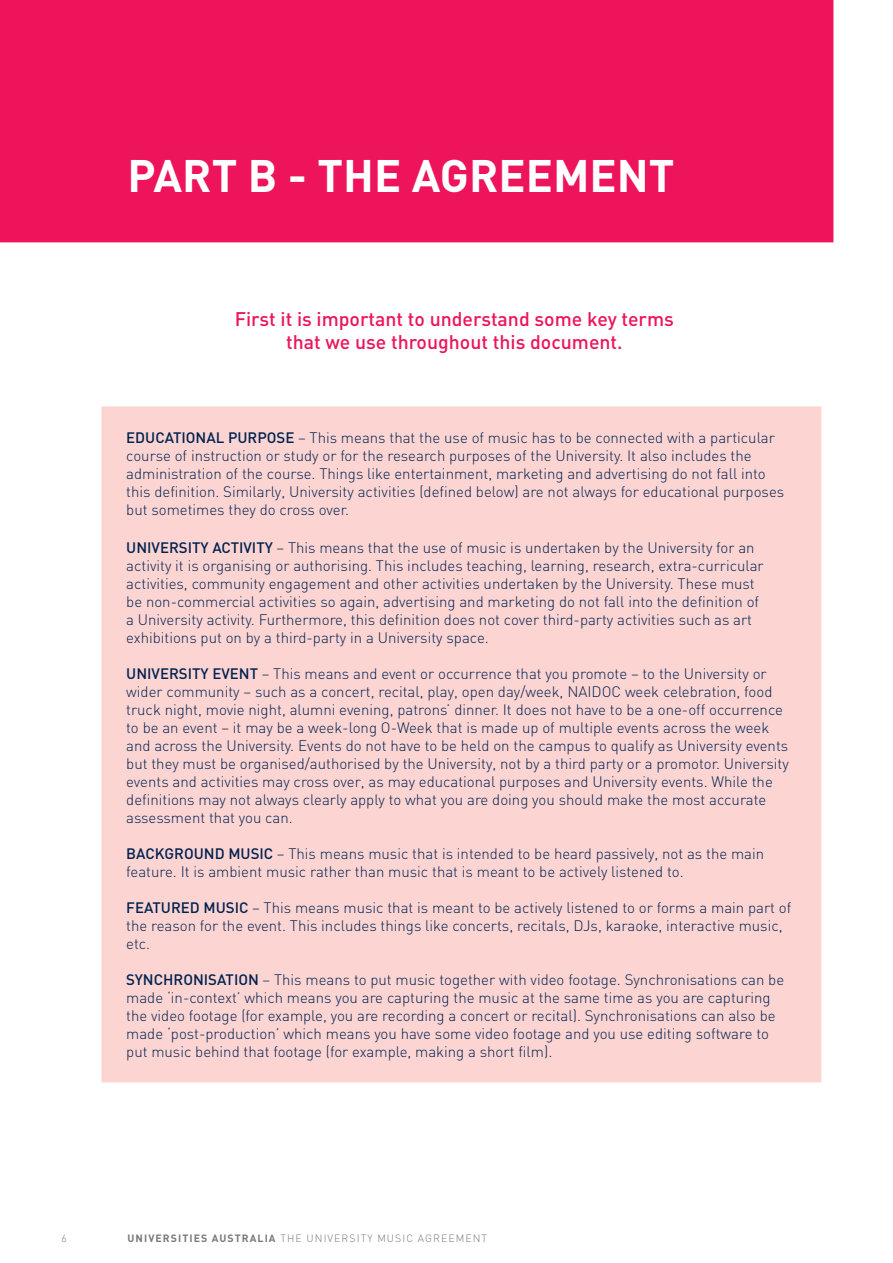
<style>
.page{position:relative;width:893px;height:1263px;background:#fff}
.page>*{position:absolute;margin:0;border:0;box-sizing:border-box;transform-origin:0 0}
.t1{font:700 45px "DIN";color:#fff}
.t2{font:500 19.5px/23.4px "DIN";color:#ed145b;text-align:center}
.t3{font:300 15px/18px "DIN";color:#002250}
.t4{font:300 10.5px "DIN";letter-spacing:.1em;color:#77797b}
.s1{font-weight:500}
.s2{font-weight:700}
</style>
<div class="page">
<div style="left:0;top:0;width:833px;height:242px;background:#ed145b"></div>
<div style="left:101px;top:406px;width:720px;height:676px;background:#fcd4d2;border:2px solid #fcd4d2"></div>
<p class="t1" style="left:128px;top:146px;width:548px">PART B - THE AGREEMENT</p>
<p class="t2" style="left:235px;top:306px;width:441px">First it is important to understand some key terms that we use throughout this document.</p>
<p class="t3" style="left:126px;top:429px;width:659px"><span class="s1">EDUCATIONAL PURPOSE</span> – This means that the use of music has to be connected with a particular course of instruction or study or for the research purposes of the University. It also includes the administration of the course. Things like entertainment, marketing and advertising do not fall into this definition. Similarly, University activities (defined below) are not always for educational purposes but sometimes they do cross over.</p>
<p class="t3" style="left:126px;top:538px;width:639px"><span class="s1">UNIVERSITY ACTIVITY</span> – This means that the use of music is undertaken by the University for an activity it is organising or authorising. This includes teaching, learning, research, extra-curricular activities, community engagement and other activities undertaken by the University. These must be non-commercial activities so again, advertising and marketing do not fall into the definition of a University activity. Furthermore, this definition does not cover third-party activities such as art exhibitions put on by a third-party in a University space.</p>
<p class="t3" style="left:126px;top:664px;width:664px"><span class="s1">UNIVERSITY EVENT</span> – This means and event or occurrence that you promote – to the University or wider community – such as a concert, recital, play, open day/week, NAIDOC week celebration, food truck night, movie night, alumni evening, patrons’ dinner. It does not have to be a one-off occurrence to be an event – it may be a week-long O-Week that is made up of multiple events across the week and across the University. Events do not have to be held on the campus to qualify as University events but they must be organised/authorised by the University, not by a third party or a promotor. University events and activities may cross over, as may educational purposes and University events. While the definitions may not always clearly apply to what you are doing you should make the most accurate assessment that you can.</p>
<p class="t3" style="left:126px;top:844px;width:639px"><span class="s1">BACKGROUND MUSIC</span> – This means music that is intended to be heard passively, not as the main feature. It is ambient music rather than music that is meant to be actively listened to.</p>
<p class="t3" style="left:126px;top:898px;width:667px"><span class="s1">FEATURED MUSIC</span> – This means music that is meant to be actively listened to or forms a main part of the reason for the event. This includes things like concerts, recitals, DJs, karaoke, interactive music, etc.</p>
<p class="t3" style="left:126px;top:970px;width:659px"><span class="s1">SYNCHRONISATION</span> – This means to put music together with video footage. Synchronisations can be made ‘in-context’ which means you are capturing the music at the same time as you are capturing the video footage (for example, you are recording a concert or recital). Synchronisations can also be made ‘post-production’ which means you have some video footage and you use editing software to put music behind that footage (for example, making a short film).</p>
<p class="t4" style="left:62px;top:1231px;width:7px">6</p>
<p class="t4" style="left:128px;top:1231px;width:361px"><span class="s2">UNIVERSITIES AUSTRALIA</span> THE UNIVERSITY MUSIC AGREEMENT</p>
</div>
